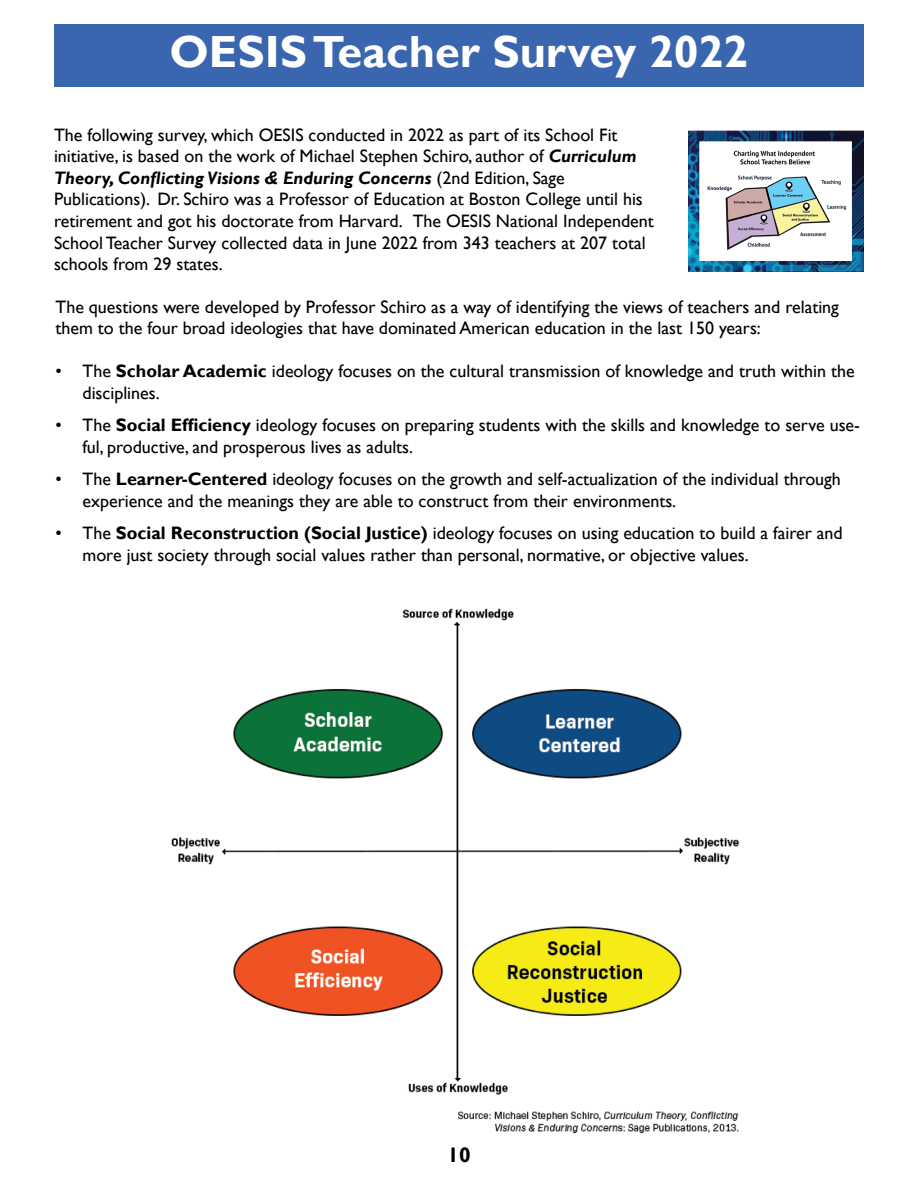
<style>
.page{position:relative;width:918px;height:1188px;background:#fff}
.page>*{position:absolute;margin:0;border:0;box-sizing:border-box;transform-origin:0 0}
.t1{font:700 45px "Gill Sans";color:#fff}
.t2{font:700 21px "Gill Sans";color:#000}
.t3{font:18px/21.6px "Gill Sans";color:#000}
.s1{font-weight:700;font-style:italic}
.s2{font-weight:700}
</style>
<div class="page">
<img style="left:171px;top:608px;width:568px;height:526px">
<img style="left:688px;top:131px;width:176px;height:141px">
<div style="left:54px;top:24px;width:810px;height:63px;background:#3a65af"></div>
<h1 class="t1" style="left:170px;top:25px;width:580px">OESIS Teacher Survey 2022</h1>
<p class="t3" style="left:54px;top:124px;width:601px">The following survey, which OESIS conducted in 2022 as part of its School Fit initiative, is based on the work of Michael Stephen Schiro, author of <span class="s1">Curriculum Theory, Conflicting Visions &amp; Enduring Concerns</span> (2nd Edition, Sage Publications). Dr. Schiro was a Professor of Education at Boston College until his retirement and got his doctorate from Harvard. The OESIS National Independent School Teacher Survey collected data in June 2022 from 343 teachers at 207 total schools from 29 states.</p>
<p class="t3" style="left:55px;top:296px;width:785px">The questions were developed by Professor Schiro as a way of identifying the views of teachers and relating them to the four broad ideologies that have dominated American education in the last 150 years:</p>
<p class="t3" style="left:82px;top:361px;width:774px;text-indent:-27px">• The <span class="s2">Scholar Academic</span> ideology focuses on the cultural transmission of knowledge and truth within the disciplines.</p>
<p class="t3" style="left:82px;top:415px;width:779px;text-indent:-27px">• The <span class="s2">Social Efficiency</span> ideology focuses on preparing students with the skills and knowledge to serve use&shy;ful, productive, and prosperous lives as adults.</p>
<p class="t3" style="left:82px;top:469px;width:760px;text-indent:-27px">• The <span class="s2">Learner-Centered</span> ideology focuses on the growth and self-actualization of the individual through experience and the meanings they are able to construct from their environments.</p>
<p class="t3" style="left:82px;top:523px;width:762px;text-indent:-27px">• The <span class="s2">Social Reconstruction (Social Justice)</span> ideology focuses on using education to build a fairer and more just society through social values rather than personal, normative, or objective values.</p>
<p class="t2" style="left:447px;top:1143px;width:25px">10</p>
</div>
